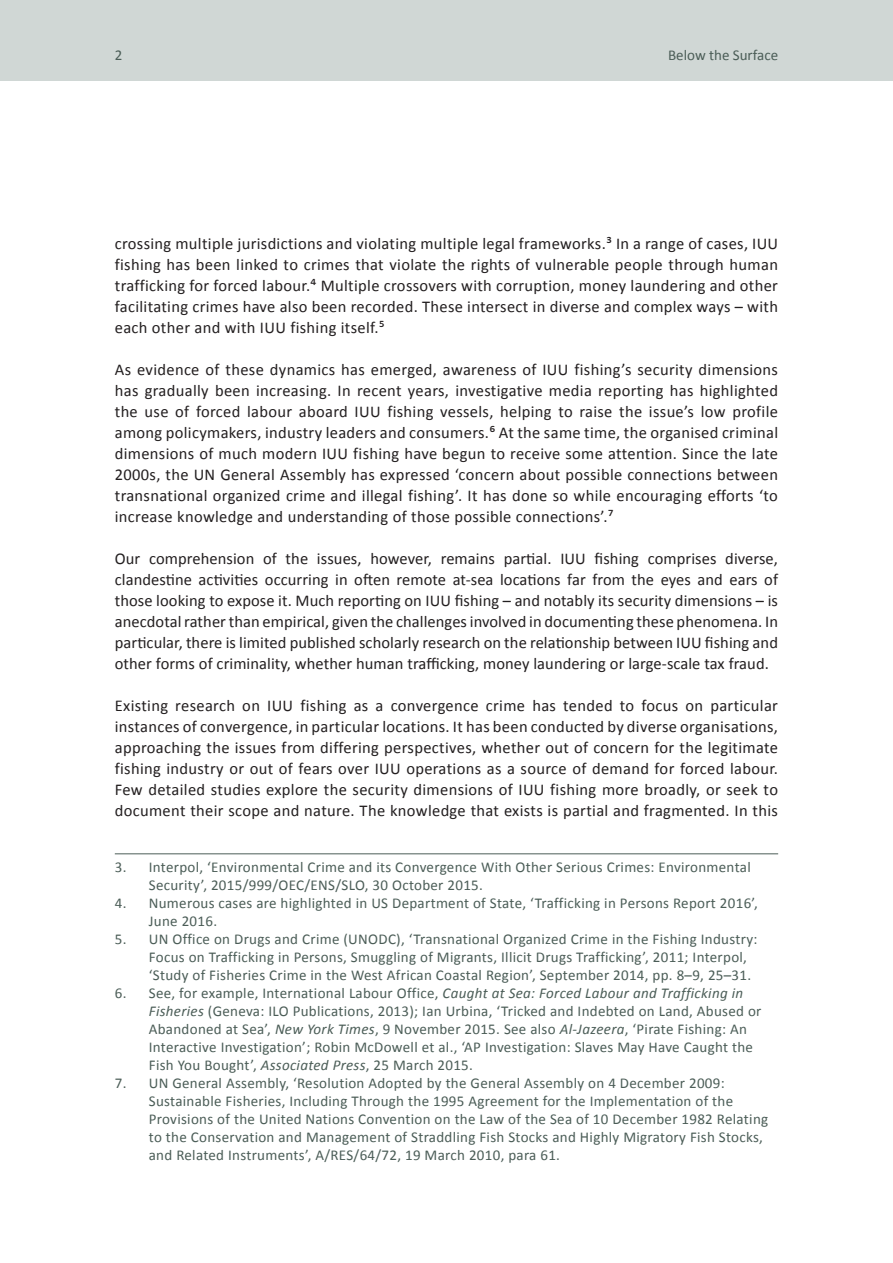
<style>
.page{position:relative;width:893px;height:1263px;background:#fff}
.page>*{position:absolute;margin:0;border:0;box-sizing:border-box;transform-origin:0 0}
.t1{font:16.5px/21px "Calibri";letter-spacing:.02em;color:#231f20;text-align:justify}
.Footnote_text{font:15px/18px "Calibri";letter-spacing:.02em;color:#4b5d57}
.Footnote_text-2{font:15px "Calibri";color:#4b5d57}
.s1{font-style:italic}
</style>
<div class="page">
<div style="left:0;top:0;width:893px;height:81px;background:#d0d7d5"></div>
<hr style="left:115px;top:853px;width:663px;height:1px;background:#4b5d57">
<p class="Footnote_text" style="left:115px;top:46px;width:9px">2</p>
<p class="Footnote_text-2" style="left:668px;top:45px;width:112px">Below the Surface</p>
<p class="t1" style="left:115px;top:233px;width:665px">crossing multiple jurisdictions and violating multiple legal frameworks.3 In a range of cases, IUU fishing has been linked to crimes that violate the rights of vulnerable people through human trafficking for forced labour.4 Multiple crossovers with corruption, money laundering and other facilitating crimes have also been recorded. These intersect in diverse and complex ways – with each other and with IUU fishing itself.5</p>
<p class="t1" style="left:115px;top:359px;width:665px">As evidence of these dynamics has emerged, awareness of IUU fishing’s security dimensions has gradually been increasing. In recent years, investigative media reporting has highlighted the use of forced labour aboard IUU fishing vessels, helping to raise the issue’s low profile among policymakers, industry leaders and consumers.6 At the same time, the organised criminal dimensions of much modern IUU fishing have begun to receive some attention. Since the late 2000s, the UN General Assembly has expressed ‘concern about possible connections between transnational organized crime and illegal fishing’. It has done so while encouraging efforts ‘to increase knowledge and understanding of those possible connections’.7</p>
<p class="t1" style="left:115px;top:548px;width:665px">Our comprehension of the issues, however, remains partial. IUU fishing comprises diverse, clandestine activities occurring in often remote at-sea locations far from the eyes and ears of those looking to expose it. Much reporting on IUU fishing – and notably its security dimensions – is anecdotal rather than empirical, given the challenges involved in documenting these phenomena. In particular, there is limited published scholarly research on the relationship between IUU fishing and other forms of criminality, whether human trafficking, money laundering or large-scale tax fraud.</p>
<p class="t1" style="left:115px;top:695px;width:665px">Existing research on IUU fishing as a convergence crime has tended to focus on particular instances of convergence, in particular locations. It has been conducted by diverse organisations, approaching the issues from differing perspectives, whether out of concern for the legitimate fishing industry or out of fears over IUU operations as a source of demand for forced labour.<br>Few detailed studies explore the security dimensions of IUU fishing more broadly, or seek to document their scope and nature. The knowledge that exists is partial and fragmented. In this</p>
<p class="Footnote_text" style="left:149px;top:858px;width:603px;text-indent:-34px">3. Interpol, ‘Environmental Crime and its Convergence With Other Serious Crimes: Environmental<br>Security’, 2015/999/OEC/ENS/SLO, 30 October 2015.</p>
<p class="Footnote_text" style="left:149px;top:894px;width:611px;text-indent:-34px">4. Numerous cases are highlighted in US Department of State, ‘Trafficking in Persons Report 2016’,<br>June 2016.</p>
<p class="Footnote_text" style="left:149px;top:930px;width:610px;text-indent:-34px">5. UN Office on Drugs and Crime (UNODC), ‘Transnational Organized Crime in the Fishing Industry:<br>Focus on Trafficking in Persons, Smuggling of Migrants, Illicit Drugs Trafficking’, 2011; Interpol, ‘Study of Fisheries Crime in the West African Coastal Region’, September 2014, pp. 8–9, 25–31.</p>
<p class="Footnote_text" style="left:149px;top:984px;width:614px;text-indent:-34px">6. See, for example, International Labour Office, <span class="s1">Caught at Sea: Forced Labour and Trafficking in Fisheries</span> (Geneva: ILO Publications, 2013); Ian Urbina, ‘Tricked and Indebted on Land, Abused or Abandoned at Sea’, <span class="s1">New York Times</span>, 9 November 2015. See also <span class="s1">Al-Jazeera</span>, ‘Pirate Fishing: An Interactive Investigation’; Robin McDowell et al., ‘AP Investigation: Slaves May Have Caught the Fish You Bought’, <span class="s1">Associated Press</span>, 25 March 2015.</p>
<p class="Footnote_text" style="left:149px;top:1074px;width:621px;text-indent:-34px">7. UN General Assembly, ‘Resolution Adopted by the General Assembly on 4 December 2009:<br>Sustainable Fisheries, Including Through the 1995 Agreement for the Implementation of the Provisions of the United Nations Convention on the Law of the Sea of 10 December 1982 Relating to the Conservation and Management of Straddling Fish Stocks and Highly Migratory Fish Stocks, and Related Instruments’, A/RES/64/72, 19 March 2010, para 61.</p>
</div>
